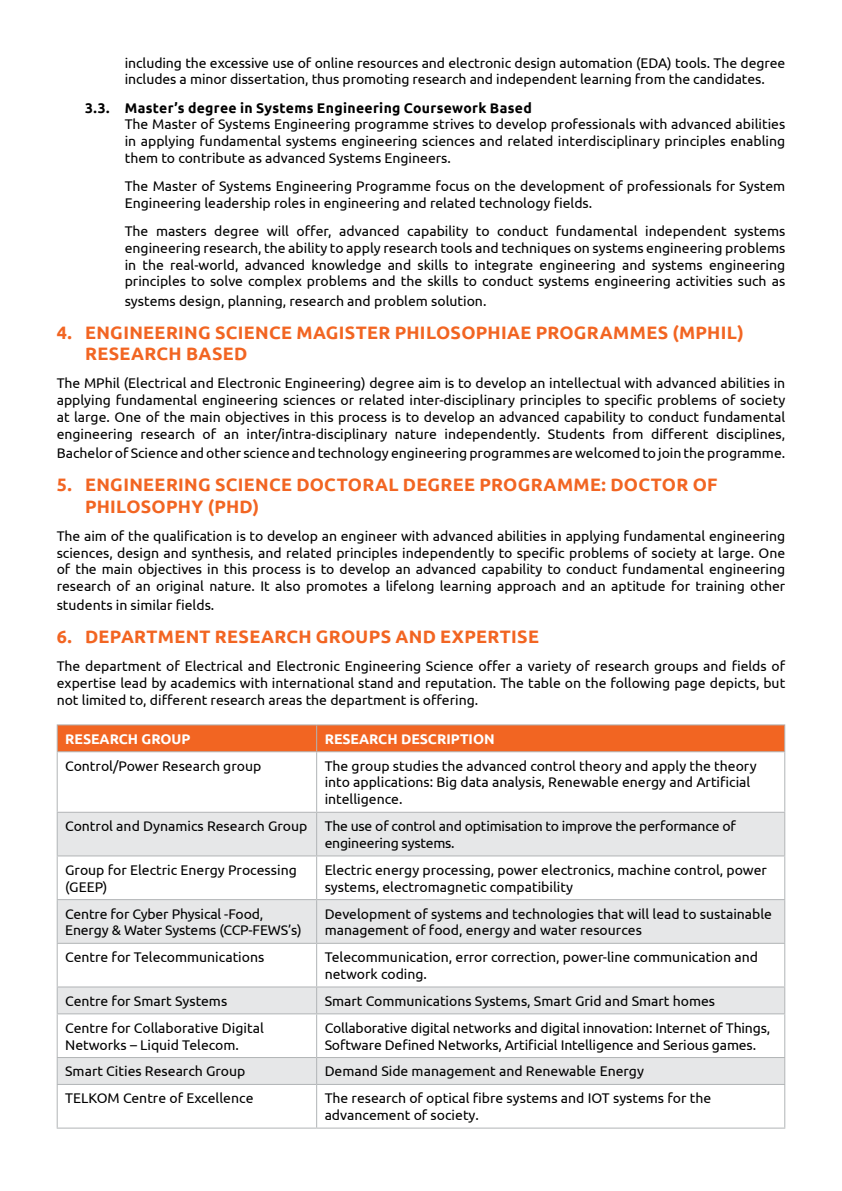
<style>
.page{position:relative;width:842px;height:1191px;background:#fff}
.page>*{position:absolute;margin:0;border:0;box-sizing:border-box;transform-origin:0 0}
.t1{font:700 18px/21.6px "Ubuntu";letter-spacing:.02em;color:#f26522}
.t2{font:14px/16.8px "Ubuntu";color:#000}
.t3{font:700 14px "Ubuntu";letter-spacing:.025em;color:#000}
.t4{font:700 14px "Ubuntu";color:#fff}
</style>
<div class="page">
<svg style="left:58px;top:812px;width:726px;height:272px;fill:#e6e7e8"></svg>
<hr style="left:57px;top:724px;width:260px;height:1px;background:#b1b4b6">
<hr style="left:317px;top:724px;width:468px;height:1px;background:#b1b4b6">
<div style="left:57px;top:725px;width:728px;height:26px;background:#f26522"></div>
<hr style="left:57px;top:751px;width:260px;height:1px;background:#b1b4b6">
<hr style="left:57px;top:752px;width:1px;height:59px;background:#b1b4b6">
<hr style="left:317px;top:751px;width:468px;height:1px;background:#b1b4b6">
<hr style="left:316px;top:752px;width:1px;height:59px;background:#b1b4b6">
<hr style="left:784px;top:752px;width:1px;height:59px;background:#b1b4b6">
<hr style="left:57px;top:811px;width:260px;height:1px;background:#b1b4b6">
<hr style="left:57px;top:812px;width:1px;height:43px;background:#b1b4b6">
<hr style="left:317px;top:811px;width:468px;height:1px;background:#b1b4b6">
<hr style="left:316px;top:812px;width:1px;height:43px;background:#b1b4b6">
<hr style="left:784px;top:812px;width:1px;height:43px;background:#b1b4b6">
<hr style="left:57px;top:855px;width:260px;height:1px;background:#b1b4b6">
<hr style="left:57px;top:856px;width:1px;height:43px;background:#b1b4b6">
<hr style="left:317px;top:855px;width:468px;height:1px;background:#b1b4b6">
<hr style="left:316px;top:856px;width:1px;height:43px;background:#b1b4b6">
<hr style="left:784px;top:856px;width:1px;height:43px;background:#b1b4b6">
<hr style="left:57px;top:899px;width:260px;height:1px;background:#b1b4b6">
<hr style="left:57px;top:900px;width:1px;height:42px;background:#b1b4b6">
<hr style="left:317px;top:899px;width:468px;height:1px;background:#b1b4b6">
<hr style="left:316px;top:900px;width:1px;height:42px;background:#b1b4b6">
<hr style="left:784px;top:900px;width:1px;height:42px;background:#b1b4b6">
<hr style="left:57px;top:942px;width:260px;height:1px;background:#b1b4b6">
<hr style="left:57px;top:943px;width:1px;height:43px;background:#b1b4b6">
<hr style="left:317px;top:942px;width:468px;height:1px;background:#b1b4b6">
<hr style="left:316px;top:943px;width:1px;height:43px;background:#b1b4b6">
<hr style="left:784px;top:943px;width:1px;height:43px;background:#b1b4b6">
<hr style="left:57px;top:986px;width:260px;height:1px;background:#b1b4b6">
<svg style="left:57px;top:987px;width:1px;height:26px"></svg>
<hr style="left:317px;top:986px;width:468px;height:1px;background:#b1b4b6">
<svg style="left:316px;top:987px;width:1px;height:26px"></svg>
<svg style="left:784px;top:987px;width:1px;height:26px"></svg>
<hr style="left:57px;top:1013px;width:260px;height:1px;background:#b1b4b6">
<hr style="left:57px;top:1014px;width:1px;height:43px;background:#b1b4b6">
<hr style="left:317px;top:1013px;width:468px;height:1px;background:#b1b4b6">
<hr style="left:316px;top:1014px;width:1px;height:43px;background:#b1b4b6">
<hr style="left:784px;top:1014px;width:1px;height:43px;background:#b1b4b6">
<hr style="left:57px;top:1057px;width:260px;height:1px;background:#b1b4b6">
<svg style="left:57px;top:1058px;width:1px;height:26px"></svg>
<hr style="left:317px;top:1057px;width:468px;height:1px;background:#b1b4b6">
<svg style="left:316px;top:1058px;width:1px;height:26px"></svg>
<svg style="left:784px;top:1058px;width:1px;height:26px"></svg>
<hr style="left:57px;top:1084px;width:260px;height:1px;background:#b1b4b6">
<hr style="left:57px;top:1085px;width:1px;height:42px;background:#b1b4b6">
<hr style="left:317px;top:1084px;width:468px;height:1px;background:#b1b4b6">
<hr style="left:316px;top:1085px;width:1px;height:42px;background:#b1b4b6">
<hr style="left:784px;top:1085px;width:1px;height:42px;background:#b1b4b6">
<hr style="left:57px;top:1127px;width:260px;height:1px;background:#b1b4b6">
<hr style="left:317px;top:1127px;width:468px;height:1px;background:#b1b4b6">
<p class="t2" style="left:125px;top:54px;width:662px">including the excessive use of online resources and electronic design automation (EDA) tools. The degree includes a minor dissertation, thus promoting research and independent learning from the candidates.</p>
<p class="t3" style="left:85px;top:99px;width:448px">3.3. Master’s degree in Systems Engineering Coursework Based</p>
<p class="t2" style="left:125px;top:115px;width:662px;text-align:justify">The Master of Systems Engineering programme strives to develop professionals with advanced abilities in applying fundamental systems engineering sciences and related interdisciplinary principles enabling them to contribute as advanced Systems Engineers.</p>
<p class="t2" style="left:125px;top:177px;width:662px">The Master of Systems Engineering Programme focus on the development of professionals for System<br>Engineering leadership roles in engineering and related technology fields.</p>
<p class="t2" style="left:125px;top:222px;width:662px;text-align:justify">The masters degree will offer, advanced capability to conduct fundamental independent systems engineering research, the ability to apply research tools and techniques on systems engineering problems in the real-world, advanced knowledge and skills to integrate engineering and systems engineering principles to solve complex problems and the skills to conduct systems engineering activities such as</p>
<p class="t2" style="left:125px;top:292px;width:363px">systems design, planning, research and problem solution.</p>
<p class="t1" style="left:85px;top:321px;width:660px;text-indent:-28px">4. ENGINEERING SCIENCE MAGISTER PHILOSOPHIAE PROGRAMMES (MPHIL)<br>RESEARCH BASED</p>
<p class="t2" style="left:57px;top:374px;width:730px;text-align:justify">The MPhil (Electrical and Electronic Engineering) degree aim is to develop an intellectual with advanced abilities in applying fundamental engineering sciences or related inter-disciplinary principles to specific problems of society at large. One of the main objectives in this process is to develop an advanced capability to conduct fundamental engineering research of an inter/intra-disciplinary nature independently. Students from different disciplines,</p>
<p class="t2" style="left:57px;top:444px;width:730px">Bachelor of Science and other science and technology engineering programmes are welcomed to join the programme.</p>
<p class="t1" style="left:85px;top:473px;width:634px;text-indent:-28px">5. ENGINEERING SCIENCE DOCTORAL DEGREE PROGRAMME: DOCTOR OF<br>PHILOSOPHY (PHD)</p>
<p class="t2" style="left:57px;top:527px;width:730px;text-align:justify">The aim of the qualification is to develop an engineer with advanced abilities in applying fundamental engineering sciences, design and synthesis, and related principles independently to specific problems of society at large. One of the main objectives in this process is to develop an advanced capability to conduct fundamental engineering research of an original nature. It also promotes a lifelong learning approach and an aptitude for training other</p>
<p class="t2" style="left:57px;top:596px;width:159px">students in similar fields.</p>
<p class="t1" style="left:57px;top:626px;width:484px">6. DEPARTMENT RESEARCH GROUPS AND EXPERTISE</p>
<p class="t2" style="left:57px;top:657px;width:730px;text-align:justify">The department of Electrical and Electronic Engineering Science offer a variety of research groups and fields of expertise lead by academics with international stand and reputation. The table on the following page depicts, but not limited to, different research areas the department is offering.</p>
<p class="t4" style="left:65px;top:730px;width:127px">RESEARCH GROUP</p>
<p class="t4" style="left:325px;top:730px;width:171px">RESEARCH DESCRIPTION</p>
<p class="t2" style="left:65px;top:757px;width:198px">Control/Power Research group</p>
<p class="t2" style="left:325px;top:757px;width:433px">The group studies the advanced control theory and apply the theory into applications: Big data analysis, Renewable energy and Artificial intelligence.</p>
<p class="t2" style="left:325px;top:817px;width:413px;text-indent:-259px">Control and Dynamics Research Group The use of control and optimisation to improve the performance of engineering systems.</p>
<p class="t2" style="left:65px;top:861px;width:233px">Group for Electric Energy Processing (GEEP)</p>
<p class="t2" style="left:325px;top:861px;width:444px">Electric energy processing, power electronics, machine control, power systems, electromagnetic compatibility</p>
<p class="t2" style="left:65px;top:904px;width:238px">Centre for Cyber Physical -Food,<br>Energy &amp; Water Systems (CCP-FEWS’s)</p>
<p class="t2" style="left:325px;top:904px;width:449px">Development of systems and technologies that will lead to sustainable management of food, energy and water resources</p>
<p class="t2" style="left:65px;top:948px;width:201px">Centre for Telecommunications</p>
<p class="t2" style="left:325px;top:948px;width:435px">Telecommunication, error correction, power-line communication and network coding.</p>
<p class="t2" style="left:65px;top:992px;width:164px">Centre for Smart Systems</p>
<p class="t2" style="left:325px;top:992px;width:392px">Smart Communications Systems, Smart Grid and Smart homes</p>
<p class="t2" style="left:65px;top:1019px;width:200px">Centre for Collaborative Digital<br>Networks – Liquid Telecom.</p>
<p class="t2" style="left:325px;top:1019px;width:447px">Collaborative digital networks and digital innovation: Internet of Things,<br>Software Defined Networks, Artificial Intelligence and Serious games.</p>
<p class="t2" style="left:65px;top:1062px;width:182px">Smart Cities Research Group</p>
<p class="t2" style="left:325px;top:1062px;width:321px">Demand Side management and Renewable Energy</p>
<p class="t2" style="left:65px;top:1089px;width:190px">TELKOM Centre of Excellence</p>
<p class="t2" style="left:325px;top:1089px;width:388px">The research of optical fibre systems and IOT systems for the advancement of society.</p>
</div>
